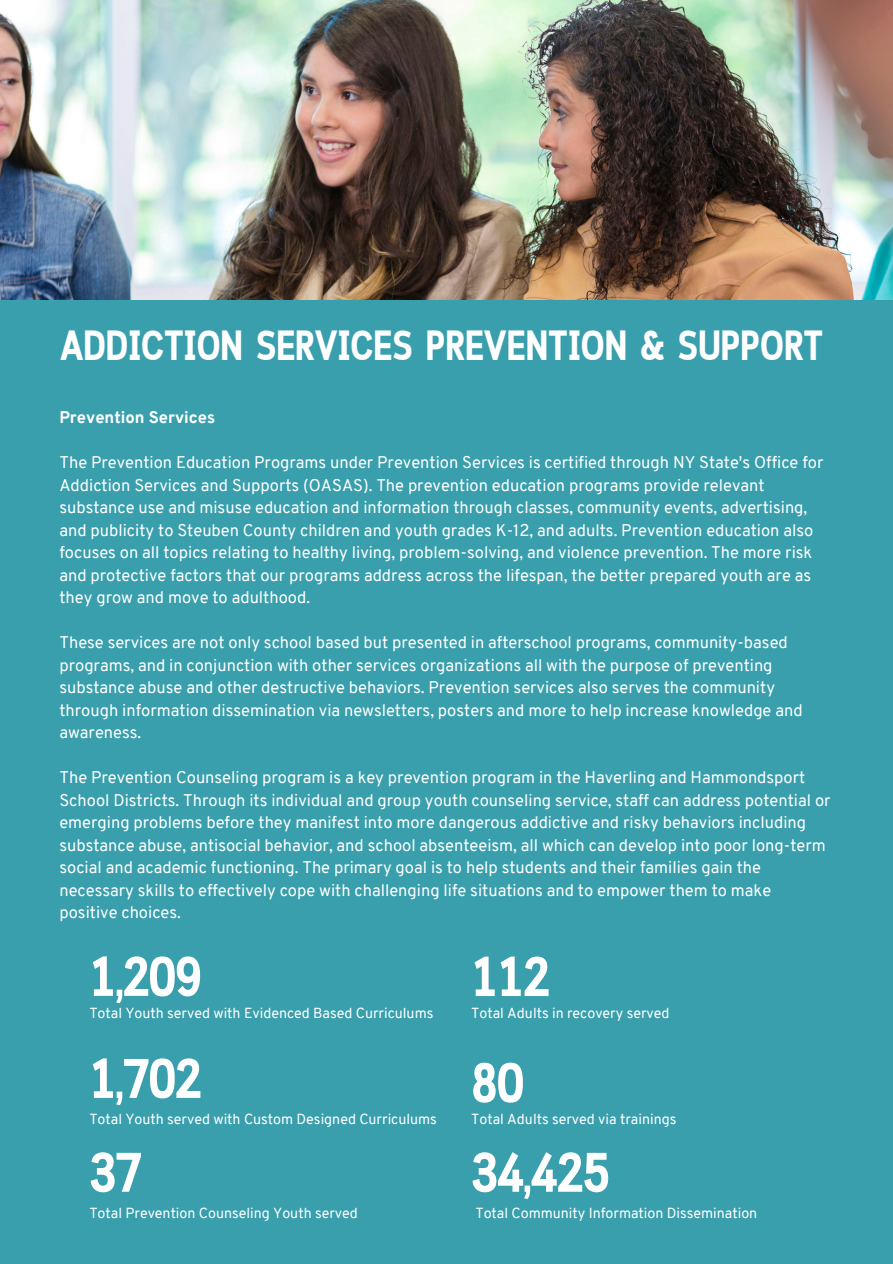
<style>
.page{position:relative;width:893px;height:1264px;background:#fff}
.page>*{position:absolute;margin:0;border:0;box-sizing:border-box;transform-origin:0 0}
.t1{font:700 55.5px "Cloud Cond";letter-spacing:-.01em;color:#fff}
.t2{font:700 42px "Cloud Cond";color:#fff}
.t3{font:16.5px/22.5px "Overpass";color:#fff}
.t4{font:800 16.5px "Overpass";color:#fff}
.t5{font:14.25px "Overpass";color:#fff}
</style>
<div class="page">
<div style="left:0;top:0;width:892px;height:1263px;background:#399fad"></div>
<img style="left:0;top:0;width:892px;height:299px">
<p class="t2" style="left:60px;top:329px;width:764px">ADDICTION SERVICES PREVENTION &amp; SUPPORT</p>
<p class="t4" style="left:59px;top:411px;width:157px">Prevention Services</p>
<p class="t3" style="left:59px;top:453px;width:765px">The Prevention Education Programs under Prevention Services is certified through NY State's Office for Addiction Services and Supports (OASAS). The prevention education programs provide relevant substance use and misuse education and information through classes, community events, advertising, and publicity to Steuben County children and youth grades K-12, and adults. Prevention education also focuses on all topics relating to healthy living, problem-solving, and violence prevention. The more risk and protective factors that our programs address across the lifespan, the better prepared youth are as they grow and move to adulthood.</p>
<p class="t3" style="left:59px;top:633px;width:744px">These services are not only school based but presented in afterschool programs, community-based programs, and in conjunction with other services organizations all with the purpose of preventing substance abuse and other destructive behaviors. Prevention services also serves the community through information dissemination via newsletters, posters and more to help increase knowledge and awareness.</p>
<p class="t3" style="left:59px;top:768px;width:772px">The Prevention Counseling program is a key prevention program in the Haverling and Hammondsport School Districts. Through its individual and group youth counseling service, staff can address potential or emerging problems before they manifest into more dangerous addictive and risky behaviors including substance abuse, antisocial behavior, and school absenteeism, all which can develop into poor long-term social and academic functioning. The primary goal is to help students and their families gain the necessary skills to effectively cope with challenging life situations and to empower them to make positive choices.</p>
<p class="t1" style="left:89px;top:955px;width:114px">1,209</p>
<p class="t1" style="left:471px;top:955px;width:80px">112</p>
<p class="t5" style="left:471px;top:1007px;width:200px">Total Adults in recovery served</p>
<p class="t1" style="left:89px;top:1057px;width:114px">1,702</p>
<p class="t5" style="left:89px;top:1113px;width:349px">Total Youth served with Custom Designed Curriculums</p>
<p class="t5" style="left:89px;top:1007px;width:345px">Total Youth served with Evidenced Based Curriculums</p>
<p class="t1" style="left:471px;top:1061px;width:54px">80</p>
<p class="t5" style="left:471px;top:1113px;width:207px">Total Adults served via trainings</p>
<p class="t1" style="left:89px;top:1151px;width:54px">37</p>
<p class="t5" style="left:89px;top:1206px;width:270px">Total Prevention Counseling Youth served</p>
<p class="t1" style="left:471px;top:1151px;width:140px">34,425</p>
<p class="t5" style="left:475px;top:1206px;width:283px">Total Community Information Dissemination</p>
</div>
